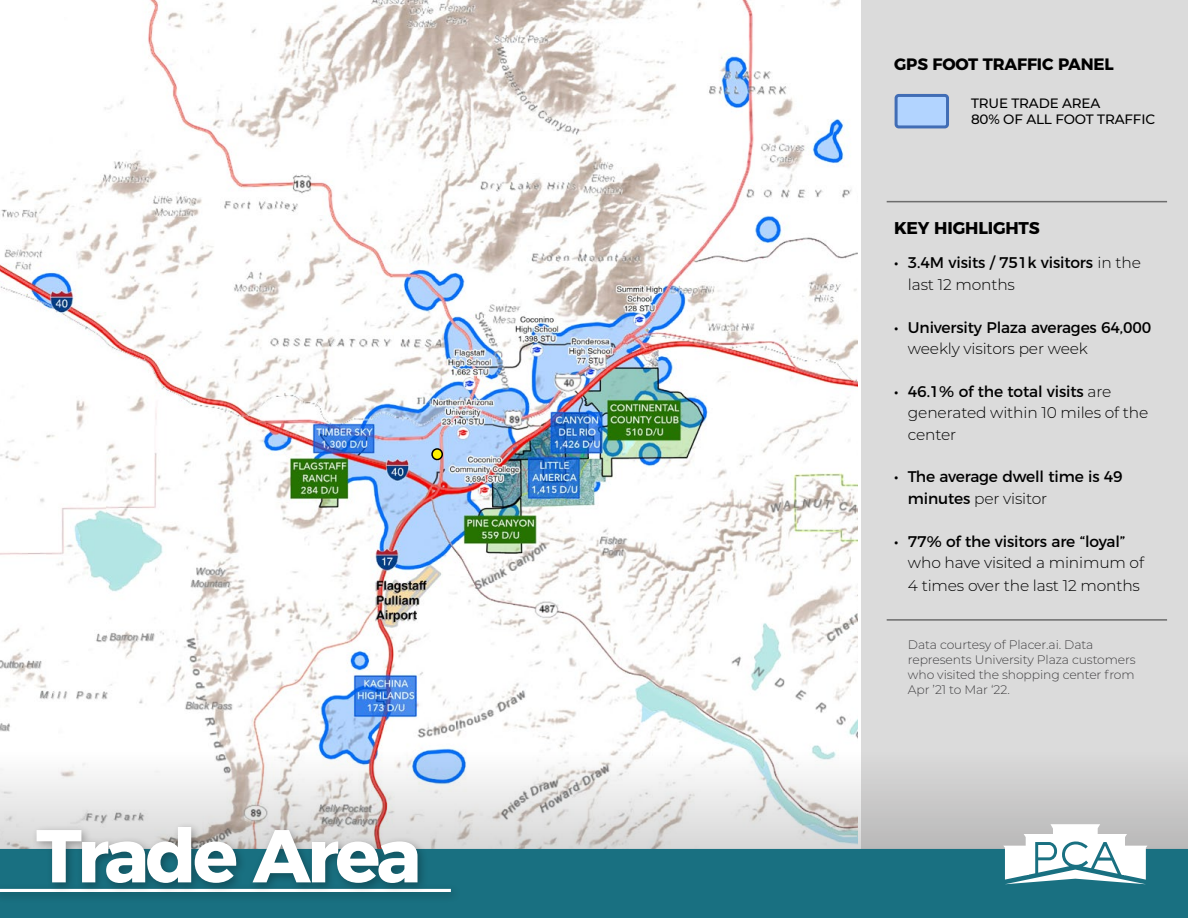
<style>
.page{position:relative;width:1188px;height:918px;background:#fff}
.page>*{position:absolute;margin:0;border:0;box-sizing:border-box;transform-origin:0 0}
.t1{font:700 74.7px "Montserrat";letter-spacing:-.05em;color:#fff}
.t2{font:700 16.95px "Montserrat";letter-spacing:-.01em;color:#000}
.t3{font:700 16.5px "Montserrat";letter-spacing:-.01em;color:#000}
.t4{font:15.45px/21.6px "Montserrat";letter-spacing:-.01em;color:#000}
.t5{font:300 15.45px/21.6px "Montserrat";letter-spacing:-.01em;color:#000}
.t6{font:500 13.5px/16.2px "Montserrat";letter-spacing:-.01em;color:#000}
.t7{font:300 12.3px/14.9px "Montserrat";letter-spacing:-.01em;color:#414042}
.s1{font-weight:300}
.s2{font-weight:400}
</style>
<div class="page">
<img style="left:0;top:0;width:858px;height:705px">
<div style="left:862px;top:0;width:326px;height:849px;background:#dbdbdb"></div>
<svg style="left:0;top:705px;width:1188px;height:133px"></svg>
<svg style="left:0;top:838px;width:1188px;height:80px;background:#2d7a89"></svg>
<div style="left:0;top:883px;width:462px;height:20px;background:#176a7a"></div>
<hr style="left:0;top:889px;width:451px;height:3px;background:#fff">
<div style="left:32px;top:822px;width:397px;height:73px;background:#000;opacity:.31"></div>
<svg style="left:1003px;top:824px;width:145px;height:60px"></svg>
<div style="left:896px;top:95px;width:52px;height:32px;background:#b2d4ff;border-radius:3px"></div>
<div style="left:895px;top:94px;width:54px;height:34px;border:3px solid #416db5;border-radius:3px"></div>
<div style="left:432px;top:449px;width:10px;height:11px;background:#fff200;border-radius:50%"></div>
<div style="left:431px;top:448px;width:12px;height:12px;border:2px solid #000;border-radius:50%"></div>
<hr style="left:887px;top:201px;width:280px;height:1px;background:#000">
<hr style="left:887px;top:619px;width:280px;height:2px;background:#000">
<h1 class="t1" style="left:36px;top:794px;width:387px">Trade Area</h1>
<p class="t3" style="left:894px;top:51px;width:221px">GPS FOOT TRAFFIC PANEL</p>
<p class="t6" style="left:971px;top:94px;width:186px">TRUE TRADE AREA<br>80% OF ALL FOOT TRAFFIC</p>
<p class="t2" style="left:894px;top:214px;width:147px">KEY HIGHLIGHTS</p>
<p class="t4" style="left:908px;top:251px;width:235px;text-indent:-14px">• 3.4M visits / 751k visitors <span class="s1">in the last 12 months</span></p>
<p class="t4" style="left:894px;top:315px;width:259px">• University Plaza averages 64,000</p>
<p class="t5" style="left:908px;top:337px;width:182px">weekly visitors per week</p>
<p class="t5" style="left:908px;top:380px;width:242px;text-indent:-14px"><span class="s2">• 46.1% of the total visits</span> are generated within 10 miles of the center</p>
<p class="t4" style="left:908px;top:465px;width:216px;text-indent:-14px">• The average dwell time is 49 minutes <span class="s1">per visitor</span></p>
<p class="t4" style="left:894px;top:529px;width:233px">• 77% of the visitors are “loyal”</p>
<p class="t5" style="left:908px;top:551px;width:238px;line-height:23.2px">who have visited a minimum of<br>4 times over the last 12 months</p>
<p class="t7" style="left:908px;top:637px;width:229px">Data courtesy of Placer.ai. Data represents University Plaza customers who visited the shopping center from<br>Apr ’21 to Mar ‘22.</p>
</div>
